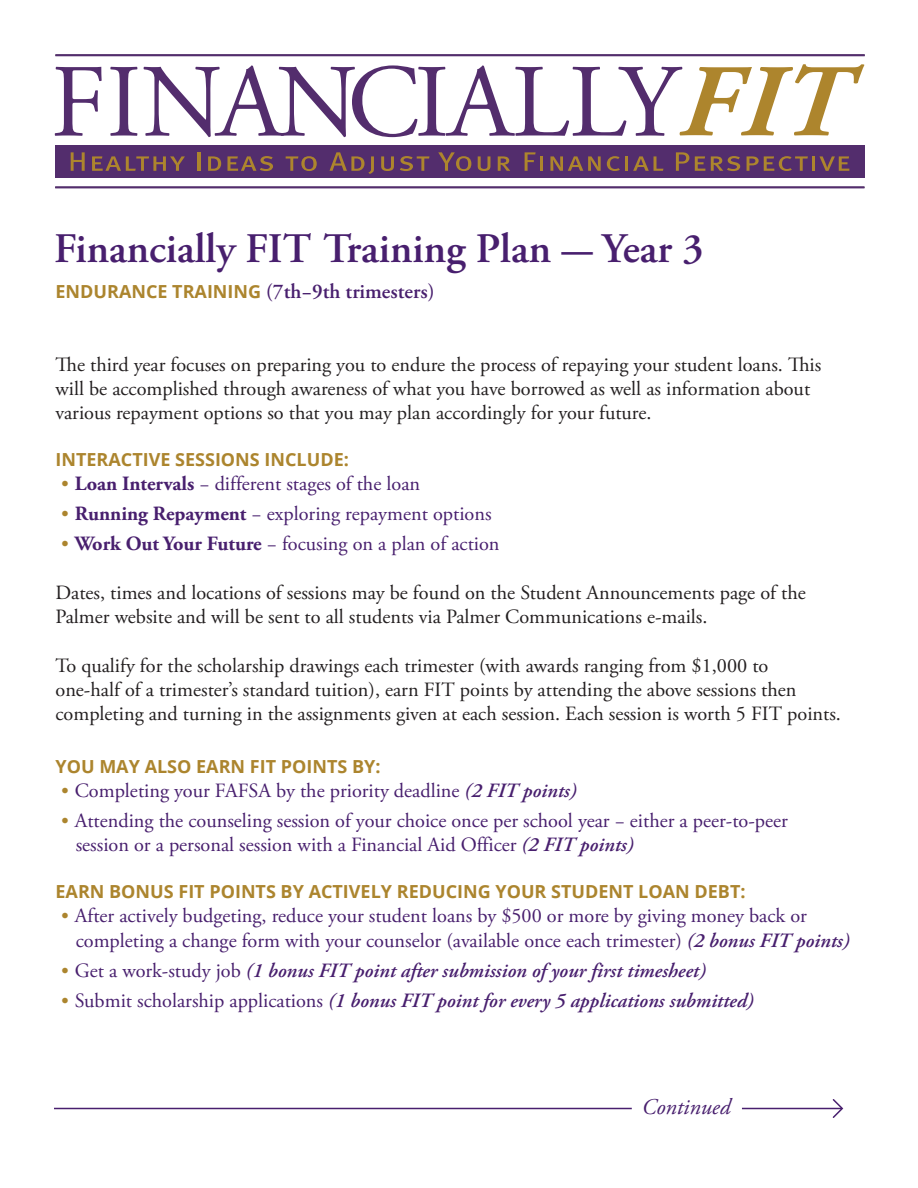
<style>
.page{position:relative;width:918px;height:1188px;background:#fff}
.page>*{position:absolute;margin:0;border:0;box-sizing:border-box;transform-origin:0 0}
.t1{font:600 42px "Adobe Garamond Pro";color:#481f6e}
.t2{font:italic 22.5px "Adobe Garamond Pro";color:#481f6e}
.t3{font:600 21px "Adobe Garamond Pro";color:#481f6e}
.t4{font:20.25px/24.3px "Adobe Garamond Pro";color:#231f20}
.t5{font:20.25px/24.3px "Adobe Garamond Pro";color:#481f6e}
.t6{font:italic 600 20.25px "Adobe Garamond Pro";color:#481f6e}
.t7{font:700 18px "Open Sans";color:#ac852e}
.s1{font-family:"Open Sans";font-weight:700;font-size:18px;color:#ac852e}
.s2{color:#ac852e}
.s3{font-weight:700}
.s4{font-weight:600;font-style:italic}
.s5{font-weight:400;font-style:normal;color:#ac852e}
.s6{font-weight:400;font-style:normal}
</style>
<div class="page">
<svg style="left:55px;top:67px;width:47px;height:69px"></svg>
<svg style="left:110px;top:64px;width:754px;height:73px"></svg>
<div style="left:55px;top:146px;width:809px;height:32px;background:#532d6d"></div>
<svg style="left:71px;top:152px;width:14px;height:19px"></svg>
<svg style="left:92px;top:156px;width:93px;height:15px"></svg>
<hr style="left:198px;top:152px;width:3px;height:19px;background:#ad852d">
<svg style="left:208px;top:156px;width:13px;height:15px"></svg>
<svg style="left:228px;top:156px;width:45px;height:15px"></svg>
<svg style="left:286px;top:156px;width:31px;height:15px"></svg>
<svg style="left:329px;top:152px;width:45px;height:22px"></svg>
<svg style="left:381px;top:156px;width:13px;height:15px"></svg>
<svg style="left:400px;top:156px;width:29px;height:15px"></svg>
<svg style="left:438px;top:152px;width:33px;height:19px"></svg>
<svg style="left:478px;top:156px;width:12px;height:15px"></svg>
<svg style="left:498px;top:156px;width:12px;height:15px"></svg>
<svg style="left:525px;top:152px;width:11px;height:19px"></svg>
<hr style="left:540px;top:156px;width:3px;height:15px;background:#ad852d">
<svg style="left:550px;top:156px;width:51px;height:15px"></svg>
<svg style="left:607px;top:156px;width:13px;height:15px"></svg>
<hr style="left:625px;top:156px;width:3px;height:15px;background:#ad852d">
<svg style="left:633px;top:156px;width:30px;height:15px"></svg>
<svg style="left:676px;top:152px;width:13px;height:19px"></svg>
<svg style="left:695px;top:156px;width:10px;height:15px"></svg>
<svg style="left:711px;top:156px;width:29px;height:15px"></svg>
<svg style="left:747px;top:156px;width:61px;height:15px"></svg>
<hr style="left:812px;top:156px;width:3px;height:15px;background:#ad852d">
<svg style="left:819px;top:156px;width:30px;height:15px"></svg>
<hr style="left:55px;top:54px;width:810px;height:2px;background:#532d6d">
<hr style="left:55px;top:186px;width:809px;height:2px;background:#532d6d">
<hr style="left:54px;top:1108px;width:578px;height:1px;background:#481f6e">
<hr style="left:742px;top:1108px;width:100px;height:1px;background:#481f6e">
<svg style="left:831px;top:1099px;width:13px;height:19px"></svg>
<h1 class="t1" style="left:54px;top:223px;width:651px">Financially FIT Training Plan — Year 3</h1>
<p class="t3" style="left:56px;top:279px;width:380px"><span class="s1">ENDURANCE TRAINING</span> (7th−9th trimesters)</p>
<p class="t4" style="left:56px;top:354px;width:767px">The third year focuses on preparing you to endure the process of repaying your student loans. This will be accomplished through awareness of what you have borrowed as well as information about various repayment options so that you may plan accordingly for your future.</p>
<p class="t7" style="left:56px;top:447px;width:295px">INTERACTIVE SESSIONS INCLUDE:</p>
<p class="t5" style="left:61px;top:473px;width:361px"><span class="s2">•</span> <span class="s3">Loan Intervals</span> − different stages of the loan</p>
<p class="t5" style="left:61px;top:503px;width:432px"><span class="s2">•</span> <span class="s3">Running Repayment</span> − exploring repayment options</p>
<p class="t5" style="left:61px;top:533px;width:441px"><span class="s2">•</span> <span class="s3">Work Out Your Future</span> − focusing on a plan of action</p>
<p class="t4" style="left:56px;top:582px;width:752px">Dates, times and locations of sessions may be found on the Student Announcements page of the<br>Palmer website and will be sent to all students via Palmer Communications e-mails.</p>
<p class="t4" style="left:56px;top:655px;width:787px">To qualify for the scholarship drawings each trimester (with awards ranging from $1,000 to<br>one-half of a trimester’s standard tuition), earn FIT points by attending the above sessions then completing and turning in the assignments given at each session. Each session is worth 5 FIT points.</p>
<p class="t7" style="left:56px;top:753px;width:327px">YOU MAY ALSO EARN FIT POINTS BY:</p>
<p class="t5" style="left:61px;top:780px;width:517px"><span class="s2">•</span> Completing your FAFSA by the priority deadline <span class="s4">(2 FIT points)</span></p>
<p class="t5" style="left:76px;top:810px;width:714px;text-indent:-15px"><span class="s2">•</span> Attending the counseling session of your choice once per school year − either a peer-to-peer session or a personal session with a Financial Aid Officer <span class="s4">(2 FIT points)</span></p>
<p class="t7" style="left:56px;top:879px;width:692px">EARN BONUS FIT POINTS BY ACTIVELY REDUCING YOUR STUDENT LOAN DEBT:</p>
<p class="t5" style="left:76px;top:905px;width:775px;text-indent:-15px"><span class="s2">•</span> After actively budgeting, reduce your student loans by $500 or more by giving money back or completing a change form with your counselor (available once each trimester) <span class="s4">(2 bonus FIT points)</span></p>
<p class="t6" style="left:61px;top:958px;width:647px"><span class="s5">•</span> <span class="s6">Get a work-study job</span> (1 bonus FIT point after submission of your first timesheet)</p>
<p class="t6" style="left:61px;top:988px;width:694px"><span class="s5">•</span> <span class="s6">Submit scholarship applications</span> (1 bonus FIT point for every 5 applications submitted)</p>
<p class="t2" style="left:642px;top:1094px;width:90px">Continued</p>
</div>
